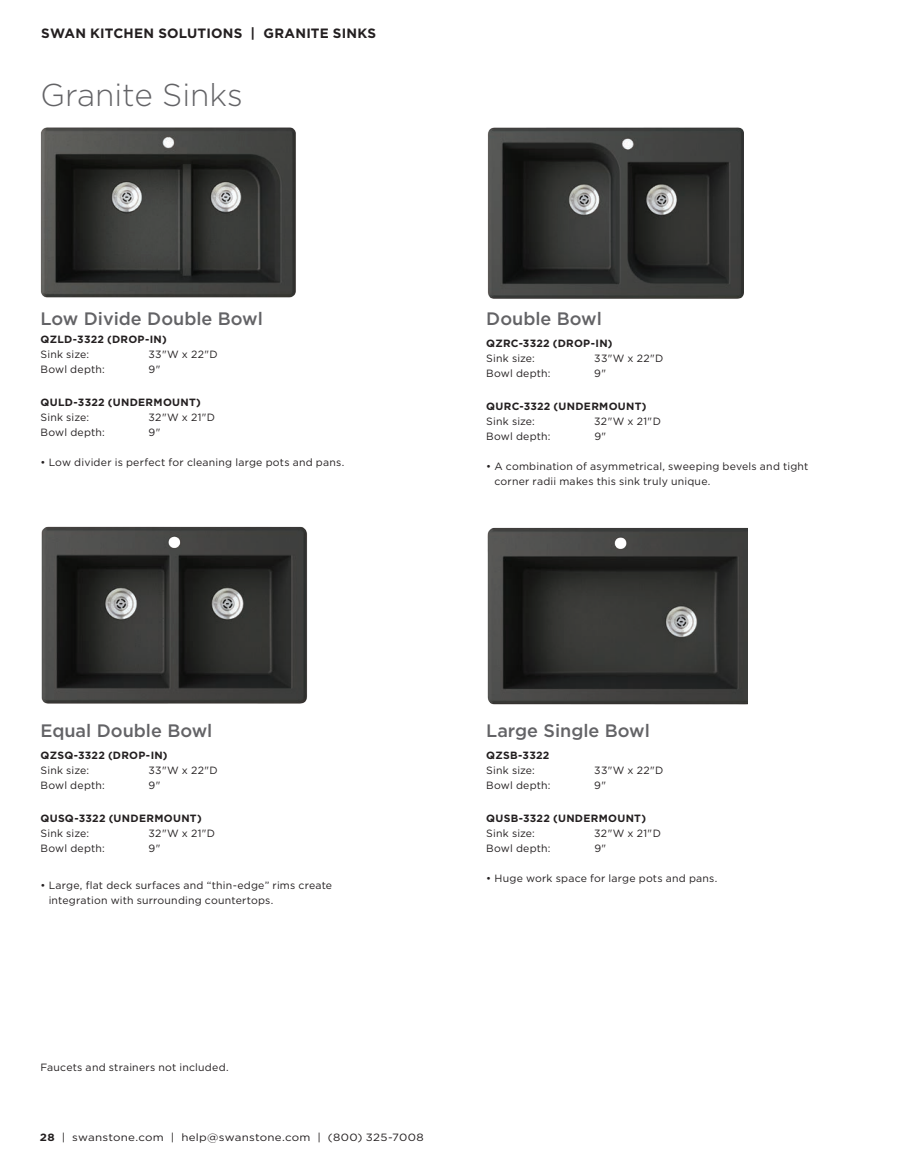
<style>
.page{position:relative;width:905px;height:1175px;background:#fff}
.page>*{position:absolute;margin:0;border:0;box-sizing:border-box;transform-origin:0 0}
.t1{font:300 31.5px "Gotham";color:#636366}
.t2{font:500 18px "Gotham";color:#636366}
.t3{font:700 13.5px "Gotham";letter-spacing:.015em;color:#231f20}
.t4{font:10.5px/15px "Gotham";letter-spacing:.02em;color:#231f20}
.t5{font:700 10.5px "Gotham";letter-spacing:.025em;color:#231f20}
.t6{font:10.5px "Gotham";letter-spacing:.02em;color:#231f20;scale:1.1 1}
.s1{font-style:inherit}
.s2{font-weight:700}
</style>
<div class="page">
<img style="left:487px;top:127px;width:257px;height:172px">
<img style="left:40px;top:127px;width:256px;height:171px">
<img style="left:41px;top:526px;width:266px;height:178px">
<img style="left:487px;top:527px;width:260px;height:178px">
<p class="t3" style="left:41px;top:24px;width:336px">SWAN KITCHEN SOLUTIONS | GRANITE SINKS</p>
<h1 class="t1" style="left:40px;top:75px;width:204px">Granite Sinks</h1>
<h2 class="t2" style="left:41px;top:307px;width:224px">Low Divide Double Bowl</h2>
<p class="t5" style="left:41px;top:333px;width:128px">QZLD-3322 (DROP-IN)</p>
<p class="t4" style="left:41px;top:347px;width:50px">Sink size:</p>
<p class="t4" style="left:149px;top:347px;width:71px">33"<span class="s1">W</span> x 22"<span class="s1">D</span></p>
<p class="t4" style="left:41px;top:362px;width:66px">Bowl depth:</p>
<p class="t4" style="left:149px;top:362px;width:13px">9"</p>
<p class="t5" style="left:41px;top:396px;width:162px">QULD-3322 (UNDERMOUNT)</p>
<p class="t4" style="left:41px;top:410px;width:50px">Sink size:</p>
<p class="t4" style="left:149px;top:410px;width:68px">32"<span class="s1">W</span> x 21"<span class="s1">D</span></p>
<p class="t4" style="left:41px;top:425px;width:66px">Bowl depth:</p>
<p class="t4" style="left:149px;top:425px;width:13px">9"</p>
<p class="t4" style="left:41px;top:455px;width:305px">• Low divider is perfect for cleaning large pots and pans.</p>
<h2 class="t2" style="left:486px;top:307px;width:117px">Double Bowl</h2>
<p class="t5" style="left:486px;top:336px;width:128px">QZRC-3322 (DROP-IN)</p>
<p class="t4" style="left:486px;top:350px;width:50px">Sink size:</p>
<p class="t4" style="left:594px;top:350px;width:71px">33"<span class="s1">W</span> x 22"<span class="s1">D</span></p>
<p class="t4" style="left:486px;top:365px;width:66px">Bowl depth:</p>
<p class="t4" style="left:594px;top:365px;width:13px">9"</p>
<p class="t5" style="left:486px;top:399px;width:162px">QURC-3322 (UNDERMOUNT)</p>
<p class="t4" style="left:486px;top:413px;width:50px">Sink size:</p>
<p class="t4" style="left:594px;top:413px;width:68px">32"<span class="s1">W</span> x 21"<span class="s1">D</span></p>
<p class="t4" style="left:486px;top:428px;width:66px">Bowl depth:</p>
<p class="t4" style="left:594px;top:428px;width:13px">9"</p>
<p class="t4" style="left:494px;top:458px;width:315px;text-indent:-8px">• A combination of asymmetrical, sweeping bevels and tight corner radii makes this sink truly unique.</p>
<h2 class="t2" style="left:41px;top:719px;width:173px">Equal Double Bowl</h2>
<p class="t5" style="left:41px;top:748px;width:129px">QZSQ-3322 (DROP-IN)</p>
<p class="t4" style="left:41px;top:762px;width:50px">Sink size:</p>
<p class="t4" style="left:149px;top:762px;width:71px">33"<span class="s1">W</span> x 22"<span class="s1">D</span></p>
<p class="t4" style="left:41px;top:777px;width:66px">Bowl depth:</p>
<p class="t4" style="left:149px;top:777px;width:13px">9"</p>
<p class="t5" style="left:41px;top:811px;width:163px">QUSQ-3322 (UNDERMOUNT)</p>
<p class="t4" style="left:41px;top:825px;width:50px">Sink size:</p>
<p class="t4" style="left:149px;top:825px;width:68px">32"<span class="s1">W</span> x 21"<span class="s1">D</span></p>
<p class="t4" style="left:41px;top:840px;width:66px">Bowl depth:</p>
<p class="t4" style="left:149px;top:840px;width:13px">9"</p>
<p class="t4" style="left:49px;top:877px;width:285px;text-indent:-8px">• Large, flat deck surfaces and “thin-edge” rims create integration with surrounding countertops.</p>
<p class="t4" style="left:40px;top:1059px;width:189px">Faucets and strainers not included.</p>
<p class="t6" style="left:40px;top:1130px;width:350px"><span class="s2">28</span> | swanstone.com | help@swanstone.com | (800) 325-7008</p>
<h2 class="t2" style="left:486px;top:719px;width:165px">Large Single Bowl</h2>
<p class="t5" style="left:486px;top:748px;width:65px">QZSB-3322</p>
<p class="t4" style="left:486px;top:762px;width:50px">Sink size:</p>
<p class="t4" style="left:594px;top:762px;width:71px">33"<span class="s1">W</span> x 22"<span class="s1">D</span></p>
<p class="t4" style="left:486px;top:777px;width:66px">Bowl depth:</p>
<p class="t4" style="left:594px;top:777px;width:13px">9"</p>
<p class="t5" style="left:486px;top:811px;width:161px">QUSB-3322 (UNDERMOUNT)</p>
<p class="t4" style="left:486px;top:825px;width:50px">Sink size:</p>
<p class="t4" style="left:594px;top:825px;width:68px">32"<span class="s1">W</span> x 21"<span class="s1">D</span></p>
<p class="t4" style="left:486px;top:840px;width:66px">Bowl depth:</p>
<p class="t4" style="left:594px;top:840px;width:13px">9"</p>
<p class="t4" style="left:486px;top:870px;width:233px">• Huge work space for large pots and pans.</p>
</div>
